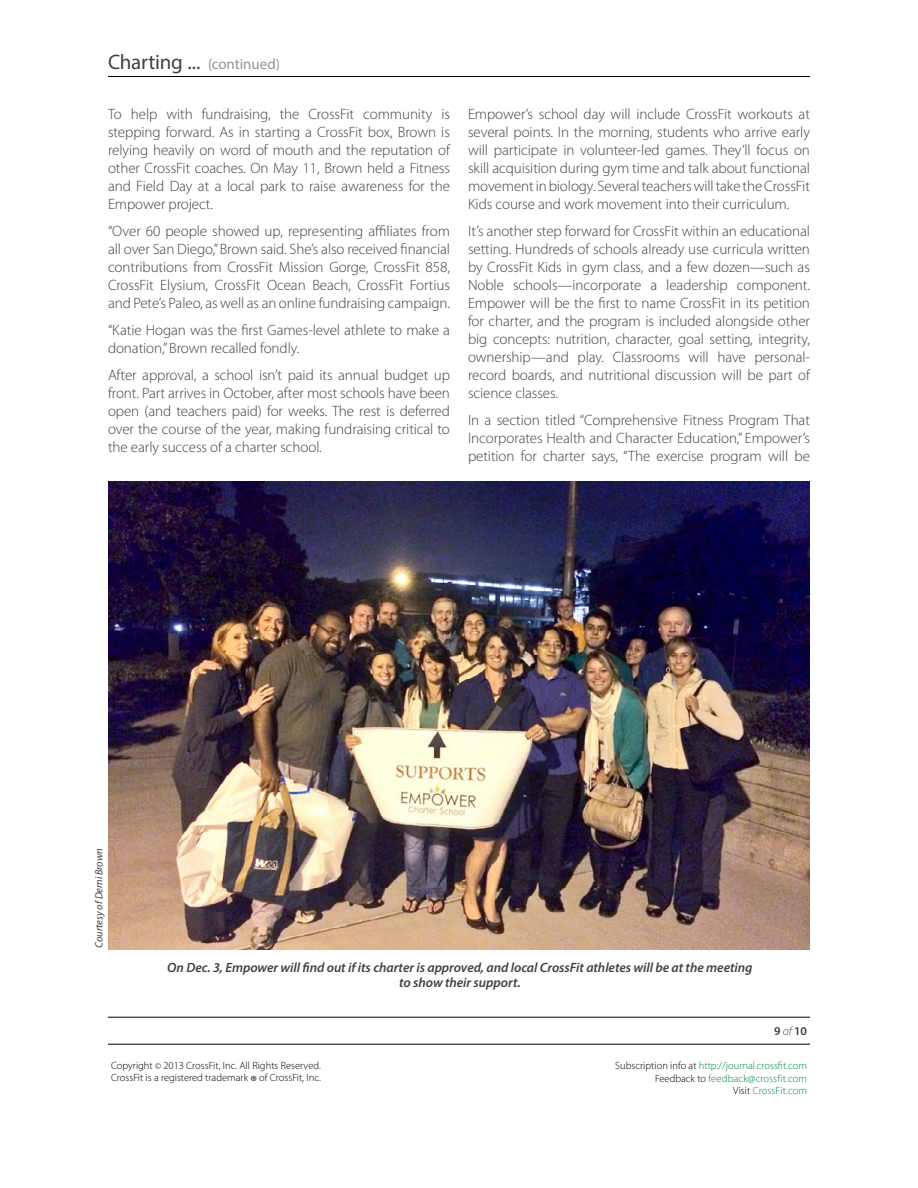
<style>
.page{position:relative;width:918px;height:1188px;background:#fff}
.page>*{position:absolute;margin:0;border:0;box-sizing:border-box;transform-origin:0 0}
.t1{font:21px "Myriad Pro";letter-spacing:-.01em;color:#414042}
.t2{font:300 15px/18px "Myriad Pro";letter-spacing:-.005em;color:#414042;text-align:justify}
.t3{font:italic 600 13.5px/15px "Myriad Pro";letter-spacing:-.005em;color:#414042;text-align:center}
.t4{font:600 12px "Myriad Pro";color:#414042}
.t5{font:300 10.5px/12.6px "Myriad Pro";color:#00853f;text-align:right}
.t6{font:300 10.5px/12px "Myriad Pro";color:#000}
.t7{font:italic 10.5px "Myriad Pro";letter-spacing:-.005em;color:#414042}
.s1{font-size:15px;color:#939598}
.s2{font-weight:300;font-style:italic}
.s3{font-size:9px}
.s4{font-size:16.5px}
.s5{color:#000}
</style>
<div class="page">
<hr style="left:108px;top:76px;width:702px;height:1px;background:#000">
<hr style="left:108px;top:1017px;width:702px;height:1px;background:#000">
<hr style="left:108px;top:1044px;width:702px;height:1px;background:#000">
<img style="left:108px;top:482px;width:702px;height:468px">
<h1 class="t1" style="left:108px;top:49px;width:174px">Charting ... <span class="s1">(continued)</span></h1>
<p class="t2" style="left:108px;top:106px;width:344px">To help with fundraising, the CrossFit community is stepping forward. As in starting a CrossFit box, Brown is relying heavily on word of mouth and the reputation of other CrossFit coaches. On May 11, Brown held a Fitness and Field Day at a local park to raise awareness for the Empower project.</p>
<p class="t2" style="left:108px;top:223px;width:344px">“Over 60 people showed up, representing affiliates from all over San Diego,” Brown said. She’s also received financial contributions from CrossFit Mission Gorge, CrossFit 858, CrossFit Elysium, CrossFit Ocean Beach, CrossFit Fortius and Pete’s Paleo, as well as an online fundraising campaign.</p>
<p class="t2" style="left:108px;top:322px;width:343px">“Katie Hogan was the first Games-level athlete to make a donation,” Brown recalled fondly.</p>
<p class="t2" style="left:108px;top:367px;width:344px">After approval, a school isn’t paid its annual budget up front. Part arrives in October, after most schools have been open (and teachers paid) for weeks. The rest is deferred over the course of the year, making fundraising critical to the early success of a charter school.</p>
<p class="t2" style="left:468px;top:106px;width:344px">Empower’s school day will include CrossFit workouts at several points. In the morning, students who arrive early will participate in volunteer-led games. They’ll focus on skill acquisition during gym time and talk about functional movement in biology. Several teachers will take the CrossFit Kids course and work movement into their curriculum.</p>
<p class="t2" style="left:468px;top:223px;width:344px">It’s another step forward for CrossFit within an educational setting. Hundreds of schools already use curricula written by CrossFit Kids in gym class, and a few dozen—such as Noble schools—incorporate a leadership component.<br>Empower will be the first to name CrossFit in its petition for charter, and the program is included alongside other big concepts: nutrition, character, goal setting, integrity, ownership—and play. Classrooms will have personal&shy;record boards, and nutritional discussion will be part of science classes.</p>
<p class="t2" style="left:468px;top:412px;width:344px">In a section titled “Comprehensive Fitness Program That Incorporates Health and Character Education,” Empower’s petition for charter says, “The exercise program will be</p>
<p class="t7" style="left:92px;top:948px;width:101px;rotate:-90deg">Courtesy of Demi Brown</p>
<p class="t3" style="left:167px;top:959px;width:587px">On Dec. 3, Empower will find out if its charter is approved, and local CrossFit athletes will be at the meeting to show their support.</p>
<p class="t4" style="left:774px;top:1023px;width:34px">9 <span class="s2">of</span> 10</p>
<p class="t6" style="left:111px;top:1060px;width:211px">Copyright <span class="s3">©</span> 2013 CrossFit, Inc. All Rights Reserved.<br>CrossFit is a registered trademark <span class="s4">®</span> of CrossFit, Inc.</p>
<p class="t5" style="left:615px;top:1060px;width:193px"><span class="s5">Subscription info at</span> http://journal.crossfit.com<br><span class="s5">Feedback to</span> feedback@crossfit.com<br><span class="s5">Visit</span> CrossFit.com</p>
</div>
